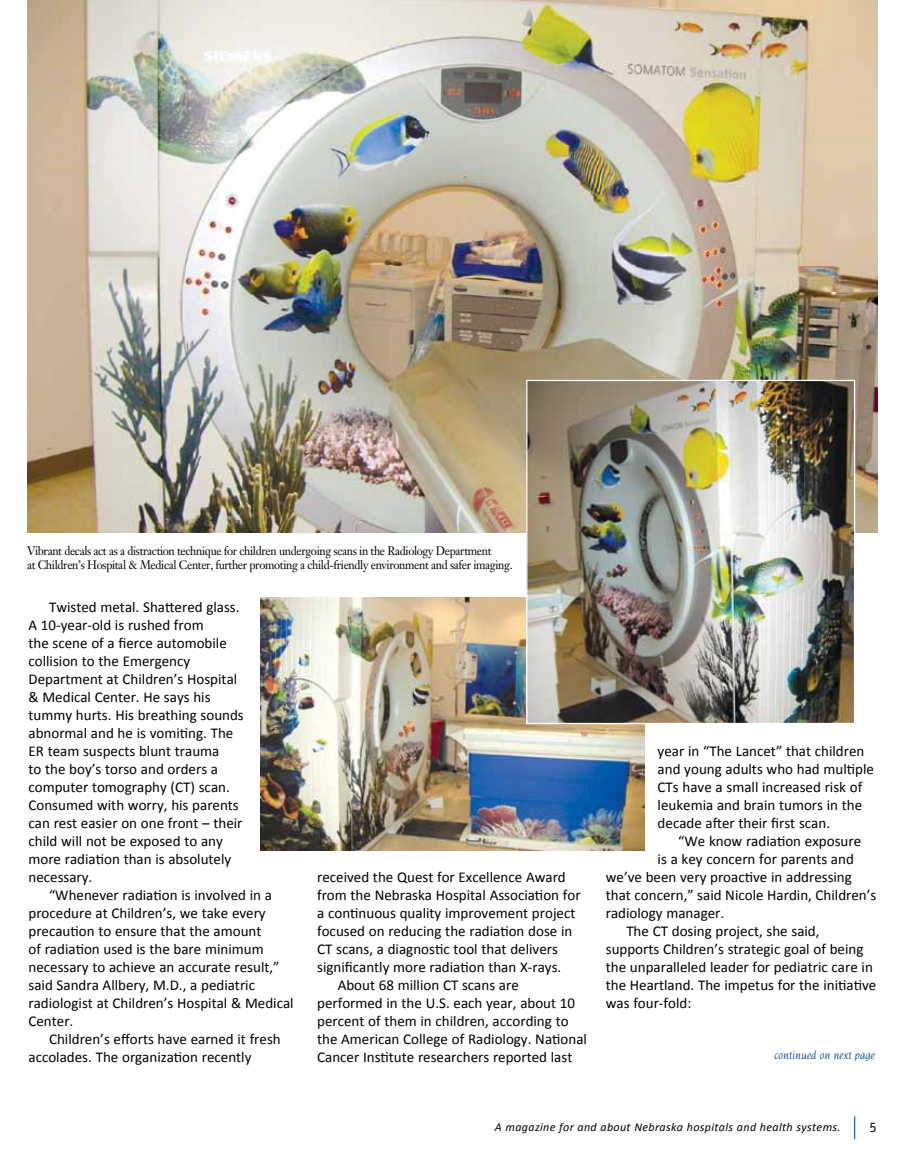
<style>
.page{position:relative;width:905px;height:1161px;background:#fff}
.page>*{position:absolute;margin:0;border:0;box-sizing:border-box;transform-origin:0 0}
.t1{font:15px/18px "Calibri";color:#000}
.t2{font:14.25px "Officina Sans";color:#000}
.t3{font:12.15px/14.5px "Janson Text";letter-spacing:-.03em;color:#000;scale:.93 1}
.t4{font:italic 12px "Calibri";letter-spacing:.03em;color:#000}
.t5{font:italic 12px "Novarese";color:#003e7e}
</style>
<div class="page">
<svg style="left:854px;top:1116px;width:1px;height:23px"></svg>
<img style="left:27px;top:0;width:851px;height:533px">
<img style="left:261px;top:598px;width:383px;height:252px">
<img style="left:528px;top:382px;width:325px;height:340px">
<div style="left:526px;top:380px;width:329px;height:344px;border:1px solid #fff"></div>
<p class="t3" style="left:27px;top:543px;width:523px">Vibrant decals act as a distraction technique for children undergoing scans in the Radiology Department<br>at Children’s Hospital &amp; Medical Center, further promoting a child-friendly environment and safer imaging.</p>
<p class="t1" style="left:28px;top:598px;width:217px;text-indent:21px">Twisted metal. Shattered glass.<br>A 10-year-old is rushed from<br>the scene of a fierce automobile collision to the Emergency<br>Department at Children’s Hospital &amp; Medical Center. He says his tummy hurts. His breathing sounds abnormal and he is vomiting. The<br>ER team suspects blunt trauma<br>to the boy’s torso and orders a computer tomography (CT) scan.<br>Consumed with worry, his parents can rest easier on one front – their child will not be exposed to any more radiation than is absolutely necessary.</p>
<p class="t1" style="left:28px;top:886px;width:266px;text-indent:21px">“Whenever radiation is involved in a procedure at Children’s, we take every precaution to ensure that the amount<br>of radiation used is the bare minimum necessary to achieve an accurate result,” said Sandra Allbery, M.D., a pediatric radiologist at Children’s Hospital &amp; Medical Center.</p>
<p class="t1" style="left:28px;top:1030px;width:254px;text-indent:21px">Children’s efforts have earned it fresh accolades. The organization recently</p>
<p class="t1" style="left:317px;top:868px;width:250px">received the Quest for Excellence Award</p>
<p class="t1" style="left:317px;top:886px;width:265px">from the Nebraska Hospital Association for</p>
<p class="t1" style="left:317px;top:904px;width:260px">a continuous quality improvement project</p>
<p class="t1" style="left:317px;top:922px;width:257px">focused on reducing the radiation dose in</p>
<p class="t1" style="left:317px;top:940px;width:242px">CT scans, a diagnostic tool that delivers</p>
<p class="t1" style="left:317px;top:958px;width:246px">significantly more radiation than X-rays.</p>
<p class="t1" style="left:338px;top:976px;width:183px">About 68 million CT scans are</p>
<p class="t1" style="left:317px;top:994px;width:259px">performed in the U.S. each year, about 10</p>
<p class="t1" style="left:317px;top:1012px;width:253px">percent of them in children, according to</p>
<p class="t1" style="left:317px;top:1030px;width:271px">the American College of Radiology. National</p>
<p class="t1" style="left:317px;top:1048px;width:257px">Cancer Institute researchers reported last</p>
<p class="t1" style="left:657px;top:742px;width:218px">year in “The Lancet” that children and young adults who had multiple<br>CTs have a small increased risk of leukemia and brain tumors in the decade after their first scan.</p>
<p class="t1" style="left:678px;top:832px;width:184px">“We know radiation exposure</p>
<p class="t1" style="left:657px;top:850px;width:198px">is a key concern for parents and</p>
<p class="t1" style="left:605px;top:868px;width:247px">we’ve been very proactive in addressing</p>
<p class="t1" style="left:605px;top:886px;width:272px">that concern,” said Nicole Hardin, Children’s</p>
<p class="t1" style="left:605px;top:904px;width:120px">radiology manager.</p>
<p class="t1" style="left:626px;top:922px;width:195px">The CT dosing project, she said,</p>
<p class="t1" style="left:605px;top:940px;width:259px">supports Children’s strategic goal of being</p>
<p class="t1" style="left:605px;top:958px;width:268px">the unparalleled leader for pediatric care in</p>
<p class="t1" style="left:605px;top:976px;width:272px">the Heartland. The impetus for the initiative</p>
<p class="t1" style="left:605px;top:994px;width:87px">was four-fold:</p>
<p class="t5" style="left:774px;top:1049px;width:102px">continued on next page</p>
<p class="t4" style="left:495px;top:1119px;width:347px">A magazine for and about Nebraska hospitals and health systems.</p>
<p class="t2" style="left:869px;top:1119px;width:9px">5</p>
</div>
